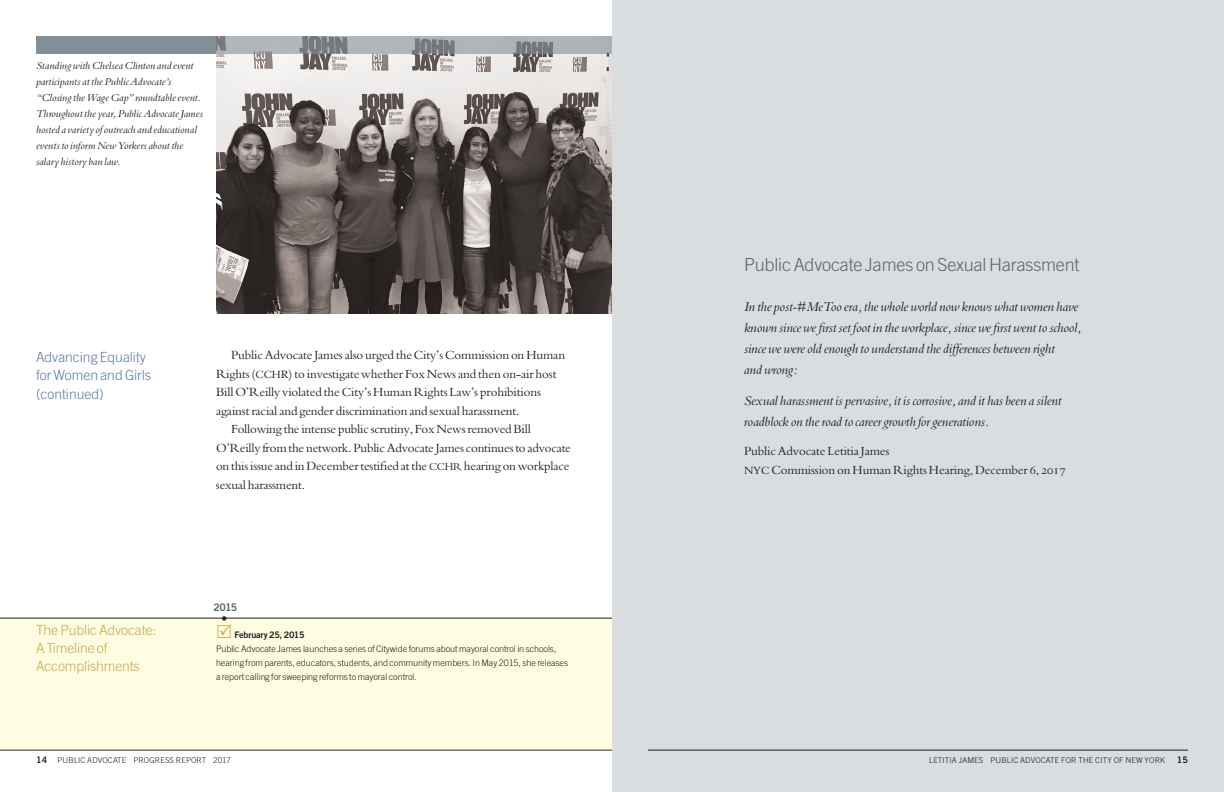
<style>
.page{position:relative;width:1224px;height:792px;background:#fff}
.page>*{position:absolute;margin:0;border:0;box-sizing:border-box;transform-origin:0 0}
.t1{font:300 18px "Trade Gothic";letter-spacing:-.01em;color:#5f656c}
.t2{font:18px "M Bembo";color:#231f20}
.t3{font:italic 14px/21px "M Bembo";letter-spacing:-.01em;color:#231f20}
.t4{font:300 14px/18px "Trade Gothic";letter-spacing:-.01em;color:#c7a856}
.t5{font:300 14px/18.5px "Trade Gothic";letter-spacing:-.005em;color:#5e7fa5}
.t6{font:13px/18.5px "M Bembo";letter-spacing:-.01em;color:#231f20}
.t7{font:italic 11px/16px "M Bembo";color:#231f20}
.t8{font:10.5px "Trade Gothic Bold Two";color:#5f656c}
.t9{font:300 9px/14px "Trade Gothic";letter-spacing:-.005em;color:#231f20}
.t10{font:9px "Trade Gothic Bold Two";letter-spacing:-.015em;color:#231f20}
.t11{font:300 8px "Trade Gothic";letter-spacing:.02em;color:#231f20}
.s1{font-size:11.5px}
.s2{font-family:"Janson Text";font-size:10.5px}
.s3{font-size:11px}
.s4{font-family:"M Bembo Expert"}
.s5{font-family:"M Bembo Expert";font-size:13.2px}
.s6{font-family:"Trade Gothic Bold Two";font-weight:400;font-size:9px}
</style>
<div class="page">
<hr style="left:0;top:750px;width:612px;height:1px;background:#231f20">
<div style="left:0;top:618px;width:612px;height:132px;background:#fffde1"></div>
<hr style="left:0;top:618px;width:612px;height:1px;background:#231f20">
<div style="left:612px;top:0;width:612px;height:792px;background:#d9dddf"></div>
<img style="left:216px;top:54px;width:396px;height:260px">
<div style="left:36px;top:36px;width:180px;height:18px;background:#828f96"></div>
<svg style="left:216px;top:36px;width:396px;height:18px;background:#a0a6aa"></svg>
<p class="t7" style="left:36px;top:58px;width:169px">Standing with Chelsea Clinton and event participants at the Public Advocate’s “Closing the Wage Gap” roundtable event.<br>Throughout the year, Public Advocate James hosted a variety of outreach and educational events to inform New Yorkers about the salary history ban law.</p>
<p class="t5" style="left:36px;top:347px;width:117px">Advancing Equality for Women and Girls (continued)</p>
<p class="t4" style="left:36px;top:621px;width:122px">The Public Advocate:<br>A Timeline of<br>Accomplishments</p>
<p class="t6" style="left:231px;top:346px;width:336px">Public Advocate James also urged the City’s Commission on Human</p>
<p class="t6" style="left:216px;top:364px;width:342px">Rights (<span class="s1">CCH</span><span class="s2">R</span>) to investigate whether Fox News and then on-air host</p>
<p class="t6" style="left:216px;top:383px;width:327px">Bill O’Reilly violated the City’s Human Rights Law’s prohibitions</p>
<p class="t6" style="left:216px;top:401px;width:305px">against racial and gender discrimination and sexual harassment.</p>
<p class="t6" style="left:231px;top:420px;width:301px">Following the intense public scrutiny, Fox News removed Bill</p>
<p class="t6" style="left:216px;top:438px;width:357px">O’Reilly from the network. Public Advocate James continues to advocate</p>
<p class="t6" style="left:216px;top:457px;width:355px">on this issue and in December testified at the <span class="s3">CCHR</span> hearing on workplace</p>
<p class="t6" style="left:216px;top:475px;width:91px">sexual harassment.</p>
<p class="t8" style="left:214px;top:600px;width:25px">2015</p>
<h1 class="t2" style="left:221px;top:608px;width:8px">•</h1>
<p class="t10" style="left:234px;top:629px;width:72px">February 25, 2015</p>
<p class="t9" style="left:216px;top:642px;width:354px">Public Advocate James launches a series of Citywide forums about mayoral control in schools, hearing from parents, educators, students, and community members. In May 2015, she releases a report calling for sweeping reforms to mayoral control.</p>
<h1 class="t1" style="left:744px;top:254px;width:337px">Public Advocate James on Sexual Harassment</h1>
<p class="t3" style="left:744px;top:296px;width:339px">In the post-#MeToo era, the whole world now knows what women have known since we first set foot in the workplace, since we first went to school, since we were old enough to understand the di<span class="s4">ff</span>erences between right<br>and wrong:</p>
<p class="t3" style="left:744px;top:390px;width:319px">Sexual harassment is pervasive, it is corrosive, and it has been a silent roadblock on the road to career growth for generations.</p>
<p class="t6" style="left:744px;top:442px;width:323px">Public Advocate Letitia James<br><span class="s1">NYC</span> Commission on Human Rights Hearing, December <span class="s5">6, 2017</span></p>
<p class="t11" style="left:36px;top:756px;width:196px"><span class="s6">14</span> PUBLIC ADVOCATE PROGRESS REPORT 2017</p>
<p class="t11" style="left:929px;top:756px;width:237px">LETITIA JAMES PUBLIC ADVOCATE FOR THE CITY OF NEW YORK</p>
<p class="t10" style="left:1177px;top:754px;width:13px">15</p>
</div>
